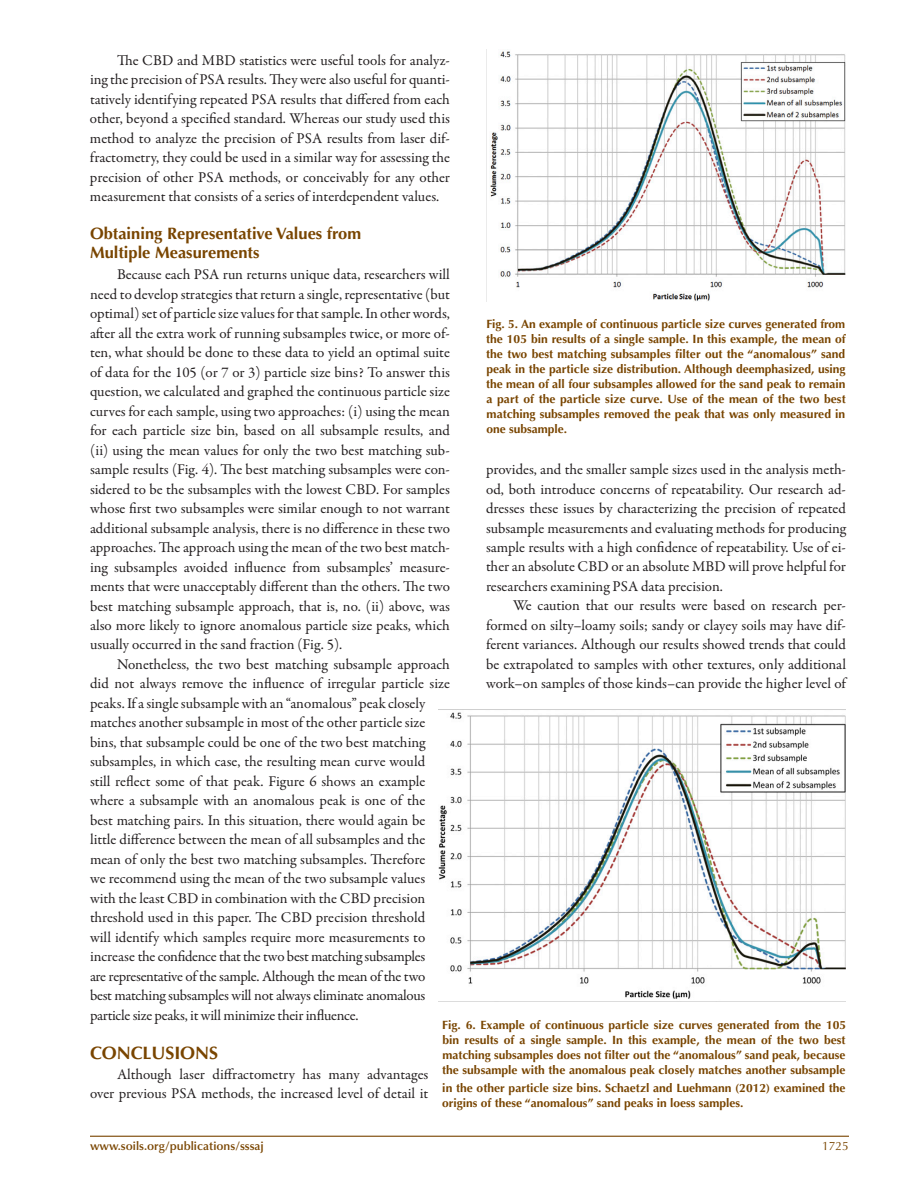
<style>
.page{position:relative;width:918px;height:1188px;background:#fff}
.page>*{position:absolute;margin:0;border:0;box-sizing:border-box;transform-origin:0 0}
.t1{font:700 18px "Optima LT Std";letter-spacing:-.005em;color:#794500}
.t2{font:700 16.5px/19.5px "Optima LT Std";color:#794500}
.t3{font:15px/19.5px "Garamond Premr Pro";color:#231f20;text-align:justify}
.t4{font:700 12px/15px "Optima LT Std";color:#794500;text-align:justify}
.t5{font:600 12px "Optima LT Std";color:#794500}
.t6{font:12px "Optima LT Std";color:#794500}
</style>
<div class="page">
<hr style="left:90px;top:1136px;width:759px;height:1px;background:#794500">
<img style="left:486px;top:50px;width:360px;height:251px">
<img style="left:439px;top:712px;width:407px;height:287px">
<p class="t3" style="left:90px;top:51px;width:362px;text-indent:27px">The CBD and MBD statistics were useful tools for analyz&shy;ing the precision of PSA results. They were also useful for quanti&shy;tatively identifying repeated PSA results that differed from each other, beyond a specified standard. Whereas our study used this method to analyze the precision of PSA results from laser dif&shy;fractometry, they could be used in a similar way for assessing the precision of other PSA methods, or conceivably for any other measurement that consists of a series of interdependent values.</p>
<p class="t2" style="left:90px;top:224px;width:273px">Obtaining Representative Values from<br>Multiple Measurements</p>
<p class="t3" style="left:90px;top:265px;width:362px;text-indent:27px">Because each PSA run returns unique data, researchers will need to develop strategies that return a single, representative (but optimal) set of particle size values for that sample. In other words, after all the extra work of running subsamples twice, or more of&shy;ten, what should be done to these data to yield an optimal suite of data for the 105 (or 7 or 3) particle size bins? To answer this question, we calculated and graphed the continuous particle size curves for each sample, using two approaches: (i) using the mean for each particle size bin, based on all subsample results, and (ii) using the mean values for only the two best matching sub&shy;sample results (Fig. 4). The best matching subsamples were con&shy;sidered to be the subsamples with the lowest CBD. For samples whose first two subsamples were similar enough to not warrant additional subsample analysis, there is no difference in these two approaches. The approach using the mean of the two best match&shy;ing subsamples avoided influence from subsamples’ measure&shy;ments that were unacceptably different than the others. The two best matching subsample approach, that is, no. (ii) above, was also more likely to ignore anomalous particle size peaks, which usually occurred in the sand fraction (Fig. 5).</p>
<p class="t3" style="left:90px;top:655px;width:361px;text-align:left;text-indent:27px">Nonetheless, the two best matching subsample approach did not always remove the influence of irregular particle size peaks. If a single subsample with an “anomalous” peak closely matches another subsample in most of the other particle size bins, that subsample could be one of the two best matching subsamples, in which case, the resulting mean curve would<br>still reflect some of that peak. Figure 6 shows an example where a subsample with an anomalous peak is one of the best matching pairs. In this situation, there would again be little difference between the mean of all subsamples and the mean of only the best two matching subsamples. Therefore<br>we recommend using the mean of the two subsample values with the least CBD in combination with the CBD precision threshold used in this paper. The CBD precision threshold will identify which samples require more measurements to increase the confidence that the two best matching subsamples<br>are representative of the sample. Although the mean of the two best matching subsamples will not always eliminate anomalous particle size peaks, it will minimize their influence.</p>
<p class="t1" style="left:90px;top:1044px;width:130px">CONCLUSIONS</p>
<p class="t3" style="left:90px;top:1065px;width:340px;text-align:right">Although laser diffractometry has many advantages over previous PSA methods, the increased level of detail it</p>
<p class="t4" style="left:486px;top:317px;width:361px">Fig. 5. An example of continuous particle size curves generated from the 105 bin results of a single sample. In this example, the mean of the two best matching subsamples filter out the “anomalous” sand peak in the particle size distribution. Although deemphasized, using the mean of all four subsamples allowed for the sand peak to remain a part of the particle size curve. Use of the mean of the two best matching subsamples removed the peak that was only measured in one subsample.</p>
<p class="t3" style="left:486px;top:460px;width:362px">provides, and the smaller sample sizes used in the analysis meth&shy;od, both introduce concerns of repeatability. Our research ad&shy;dresses these issues by characterizing the precision of repeated subsample measurements and evaluating methods for producing sample results with a high confidence of repeatability. Use of ei&shy;ther an absolute CBD or an absolute MBD will prove helpful for researchers examining PSA data precision.</p>
<p class="t3" style="left:486px;top:597px;width:362px;text-indent:27px">We caution that our results were based on research per&shy;formed on silty–loamy soils; sandy or clayey soils may have dif&shy;ferent variances. Although our results showed trends that could be extrapolated to samples with other textures, only additional work–on samples of those kinds–can provide the higher level of</p>
<p class="t4" style="left:442px;top:1018px;width:406px">Fig. 6. Example of continuous particle size curves generated from the 105 bin results of a single sample. In this example, the mean of the two best matching subsamples does not filter out the “anomalous” sand peak, because the subsample with the anomalous peak closely matches another subsample</p>
<p class="t4" style="left:442px;top:1081px;width:405px">in the other particle size bins. Schaetzl and Luehmann (2012) examined the origins of these “anomalous” sand peaks in loess samples.</p>
<p class="t5" style="left:90px;top:1140px;width:175px">www.soils.org/publications/sssaj</p>
<p class="t6" style="left:822px;top:1140px;width:28px">1725</p>
</div>
